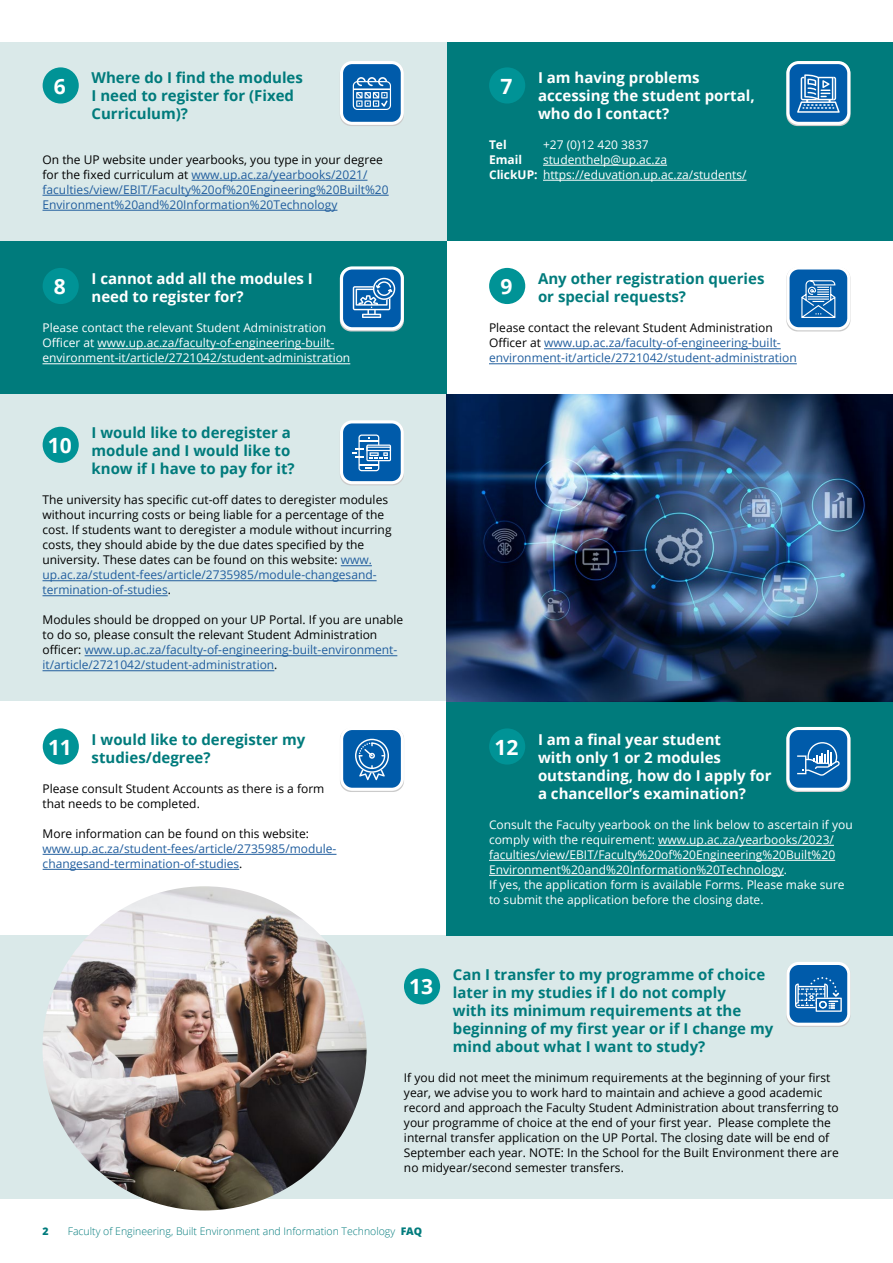
<style>
.page{position:relative;width:893px;height:1263px;background:#fff}
.page>*{position:absolute;margin:0;border:0;box-sizing:border-box;transform-origin:0 0}
.t1{font:700 21px "Open Sans";color:#fff}
.t2{font:700 15px/18px "Open Sans";color:#007b7c}
.t3{font:700 15px/18px "Open Sans";color:#fff}
.t4{font:12px/15px "Open Sans";color:#000}
.t5{font:12px/15px "Open Sans";color:#fff}
.t6{font:12px/15px "Open Sans";color:#215e9e}
.t7{font:700 12px "Open Sans";color:#fff}
.t8{font:300 10.5px "Open Sans";color:#007b7c}
.t9{font:800 10.5px "Open Sans";color:#007b7c}
.s1{color:#000}
.s2{color:#215e9e}
.s3{font-weight:700}
.s4{font-weight:800}
</style>
<div class="page">
<div style="left:0;top:394px;width:446px;height:307px;background:#dae9e9"></div>
<div style="left:0;top:936px;width:893px;height:263px;background:#dae9e9"></div>
<div style="left:446px;top:43px;width:447px;height:198px;background:#007b7c"></div>
<div style="left:0;top:241px;width:446px;height:153px;background:#007b7c"></div>
<div style="left:446px;top:701px;width:447px;height:235px;background:#007b7c"></div>
<hr style="left:543px;top:165px;width:124px;height:1px;background:#fff">
<hr style="left:543px;top:180px;width:203px;height:1px;background:#fff">
<hr style="left:98px;top:348px;width:236px;height:1px;background:#fff">
<hr style="left:43px;top:363px;width:307px;height:1px;background:#fff">
<hr style="left:658px;top:845px;width:176px;height:1px;background:#fff">
<hr style="left:489px;top:860px;width:346px;height:1px;background:#fff">
<hr style="left:489px;top:875px;width:295px;height:1px;background:#fff">
<div style="left:0;top:43px;width:446px;height:198px;background:#dae9e9"></div>
<hr style="left:192px;top:180px;width:175px;height:1px;background:#215e9e">
<hr style="left:43px;top:195px;width:346px;height:1px;background:#215e9e">
<hr style="left:43px;top:210px;width:294px;height:1px;background:#215e9e">
<hr style="left:341px;top:565px;width:31px;height:1px;background:#215e9e">
<hr style="left:43px;top:580px;width:334px;height:1px;background:#215e9e">
<hr style="left:43px;top:595px;width:125px;height:1px;background:#215e9e">
<hr style="left:85px;top:655px;width:312px;height:1px;background:#215e9e">
<hr style="left:43px;top:670px;width:231px;height:1px;background:#215e9e">
<hr style="left:544px;top:348px;width:237px;height:1px;background:#215e9e">
<hr style="left:489px;top:363px;width:308px;height:1px;background:#215e9e">
<hr style="left:43px;top:854px;width:293px;height:1px;background:#215e9e">
<hr style="left:43px;top:869px;width:196px;height:1px;background:#215e9e">
<div style="left:43px;top:67px;width:36px;height:37px;background:#009396;border-radius:50%"></div>
<div style="left:43px;top:427px;width:36px;height:36px;background:#009396;border-radius:50%"></div>
<div style="left:404px;top:968px;width:36px;height:36px;background:#009396;border-radius:50%"></div>
<div style="left:489px;top:268px;width:36px;height:36px;background:#009396;border-radius:50%"></div>
<div style="left:43px;top:728px;width:36px;height:36px;background:#009396;border-radius:50%"></div>
<div style="left:489px;top:67px;width:36px;height:37px;background:#009396;border-radius:50%"></div>
<div style="left:43px;top:268px;width:36px;height:36px;background:#009396;border-radius:50%"></div>
<div style="left:489px;top:728px;width:36px;height:36px;background:#009396;border-radius:50%"></div>
<div style="left:788px;top:62px;width:61px;height:62px;background:#005baa;border-radius:11px"></div>
<div style="left:786px;top:61px;width:64px;height:64px;border:3px solid #fff;border-radius:11px"></div>
<div style="left:788px;top:268px;width:61px;height:61px;background:#005baa;border-radius:11px"></div>
<div style="left:786px;top:266px;width:64px;height:64px;border:3px solid #fff;border-radius:11px"></div>
<div style="left:341px;top:728px;width:62px;height:61px;background:#005baa;border-radius:11px"></div>
<div style="left:340px;top:727px;width:64px;height:64px;border:3px solid #fff;border-radius:11px"></div>
<div style="left:341px;top:62px;width:61px;height:62px;background:#005baa;border-radius:11px"></div>
<div style="left:340px;top:61px;width:64px;height:64px;border:3px solid #fff;border-radius:11px"></div>
<div style="left:341px;top:268px;width:61px;height:61px;background:#005baa;border-radius:11px"></div>
<div style="left:340px;top:266px;width:64px;height:64px;border:3px solid #fff;border-radius:11px"></div>
<div style="left:788px;top:728px;width:61px;height:61px;background:#005baa;border-radius:11px"></div>
<div style="left:786px;top:727px;width:64px;height:64px;border:3px solid #fff;border-radius:11px"></div>
<div style="left:341px;top:422px;width:61px;height:61px;background:#005baa;border-radius:11px"></div>
<div style="left:340px;top:420px;width:64px;height:64px;border:3px solid #fff;border-radius:11px"></div>
<div style="left:788px;top:963px;width:61px;height:61px;background:#005baa;border-radius:11px"></div>
<div style="left:786px;top:962px;width:64px;height:64px;border:3px solid #fff;border-radius:11px"></div>
<svg style="left:801px;top:280px;width:35px;height:38px"></svg>
<svg style="left:353px;top:77px;width:38px;height:33px"></svg>
<img style="left:446px;top:394px;width:447px;height:307px">
<svg style="left:353px;top:434px;width:38px;height:37px"></svg>
<svg style="left:353px;top:278px;width:42px;height:40px"></svg>
<svg style="left:797px;top:74px;width:43px;height:39px"></svg>
<img style="left:43px;top:886px;width:324px;height:324px;border-radius:162px">
<svg style="left:795px;top:977px;width:47px;height:35px"></svg>
<svg style="left:355px;top:739px;width:34px;height:41px"></svg>
<svg style="left:797px;top:742px;width:43px;height:34px"></svg>
<p class="t2" style="left:92px;top:68px;width:213px">Where do I find the modules<br>I need to register for (Fixed<br>Curriculum)?</p>
<p class="t6" style="left:43px;top:152px;width:348px"><span class="s1">On the UP website under yearbooks, you type in your degree for the fixed curriculum at</span> www.up.ac.za/yearbooks/2021/ faculties/view/EBIT/Faculty%20of%20Engineering%20Built%20<br>Environment%20and%20Information%20Technology</p>
<h1 class="t1" style="left:54px;top:71px;width:13px">6</h1>
<p class="t3" style="left:92px;top:269px;width:223px">I cannot add all the modules I need to register for?</p>
<p class="t5" style="left:43px;top:320px;width:309px">Please contact the relevant Student Administration<br>Officer at www.up.ac.za/faculty-of-engineering-built&shy;environment-it/article/2721042/student-administration</p>
<h1 class="t1" style="left:54px;top:272px;width:13px">8</h1>
<p class="t2" style="left:92px;top:423px;width:205px">I would like to deregister a module and I would like to know if I have to pay for it?</p>
<p class="t4" style="left:43px;top:492px;width:351px">The university has specific cut-off dates to deregister modules without incurring costs or being liable for a percentage of the cost. If students want to deregister a module without incurring costs, they should abide by the due dates specified by the university. These dates can be found on this website: <span class="s2">www. up.ac.za/student-fees/article/2735985/module-changesand&shy;termination-of-studies</span>.</p>
<p class="t4" style="left:43px;top:612px;width:362px">Modules should be dropped on your UP Portal. If you are unable to do so, please consult the relevant Student Administration officer: <span class="s2">www.up.ac.za/faculty-of-engineering-built-environment&shy;it/article/2721042/student-administration</span>.</p>
<h1 class="t1" style="left:48px;top:430px;width:25px">10</h1>
<p class="t2" style="left:92px;top:730px;width:215px">I would like to deregister my studies/degree?</p>
<p class="t4" style="left:43px;top:781px;width:283px">Please consult Student Accounts as there is a form that needs to be completed.</p>
<p class="t4" style="left:43px;top:826px;width:268px">More information can be found on this website:</p>
<p class="t6" style="left:43px;top:841px;width:295px">www.up.ac.za/student-fees/article/2735985/module&shy;changesand-termination-of-studies<span class="s1">.</span></p>
<h1 class="t1" style="left:48px;top:732px;width:25px">11</h1>
<h1 class="t1" style="left:500px;top:71px;width:13px">7</h1>
<p class="t3" style="left:538px;top:68px;width:218px">I am having problems accessing the student portal, who do I contact?</p>
<p class="t7" style="left:489px;top:136px;width:19px">Tel</p>
<p class="t5" style="left:543px;top:137px;width:107px">+27 (0)12 420 3837</p>
<p class="t7" style="left:489px;top:151px;width:35px">Email</p>
<p class="t5" style="left:489px;top:152px;width:259px;text-indent:54px">studenthelp@up.ac.za<br><span class="s3">ClickUP:</span> https://eduvation.up.ac.za/students/</p>
<p class="t2" style="left:538px;top:269px;width:228px">Any other registration queries or special requests?</p>
<p class="t6" style="left:489px;top:320px;width:309px"><span class="s1">Please contact the relevant Student Administration<br>Officer at</span> www.up.ac.za/faculty-of-engineering-built&shy;environment-it/article/2721042/student-administration</p>
<h1 class="t1" style="left:500px;top:272px;width:13px">9</h1>
<p class="t3" style="left:538px;top:730px;width:235px">I am a final year student<br>with only 1 or 2 modules outstanding, how do I apply for a chancellor’s examination?</p>
<p class="t5" style="left:489px;top:817px;width:365px">Consult the Faculty yearbook on the link below to ascertain if you comply with the requirement: www.up.ac.za/yearbooks/2023/ faculties/view/EBIT/Faculty%20of%20Engineering%20Built%20<br>Environment%20and%20Information%20Technology.<br>If yes, the application form is available Forms. Please make sure to submit the application before the closing date.</p>
<h1 class="t1" style="left:494px;top:732px;width:25px">12</h1>
<p class="t2" style="left:453px;top:965px;width:322px">Can I transfer to my programme of choice later in my studies if I do not comply<br>with its minimum requirements at the beginning of my first year or if I change my mind about what I want to study?</p>
<p class="t4" style="left:404px;top:1069px;width:436px">If you did not meet the minimum requirements at the beginning of your first year, we advise you to work hard to maintain and achieve a good academic record and approach the Faculty Student Administration about transferring to your programme of choice at the end of your first year. Please complete the internal transfer application on the UP Portal. The closing date will be end of September each year. NOTE: In the School for the Built Environment there are no midyear/second semester transfers.</p>
<h1 class="t1" style="left:409px;top:972px;width:25px">13</h1>
<p class="t9" style="left:43px;top:1223px;width:8px">2</p>
<p class="t8" style="left:68px;top:1224px;width:356px">Faculty of Engineering, Built Environment and Information Technology <span class="s4">FAQ</span></p>
</div>
